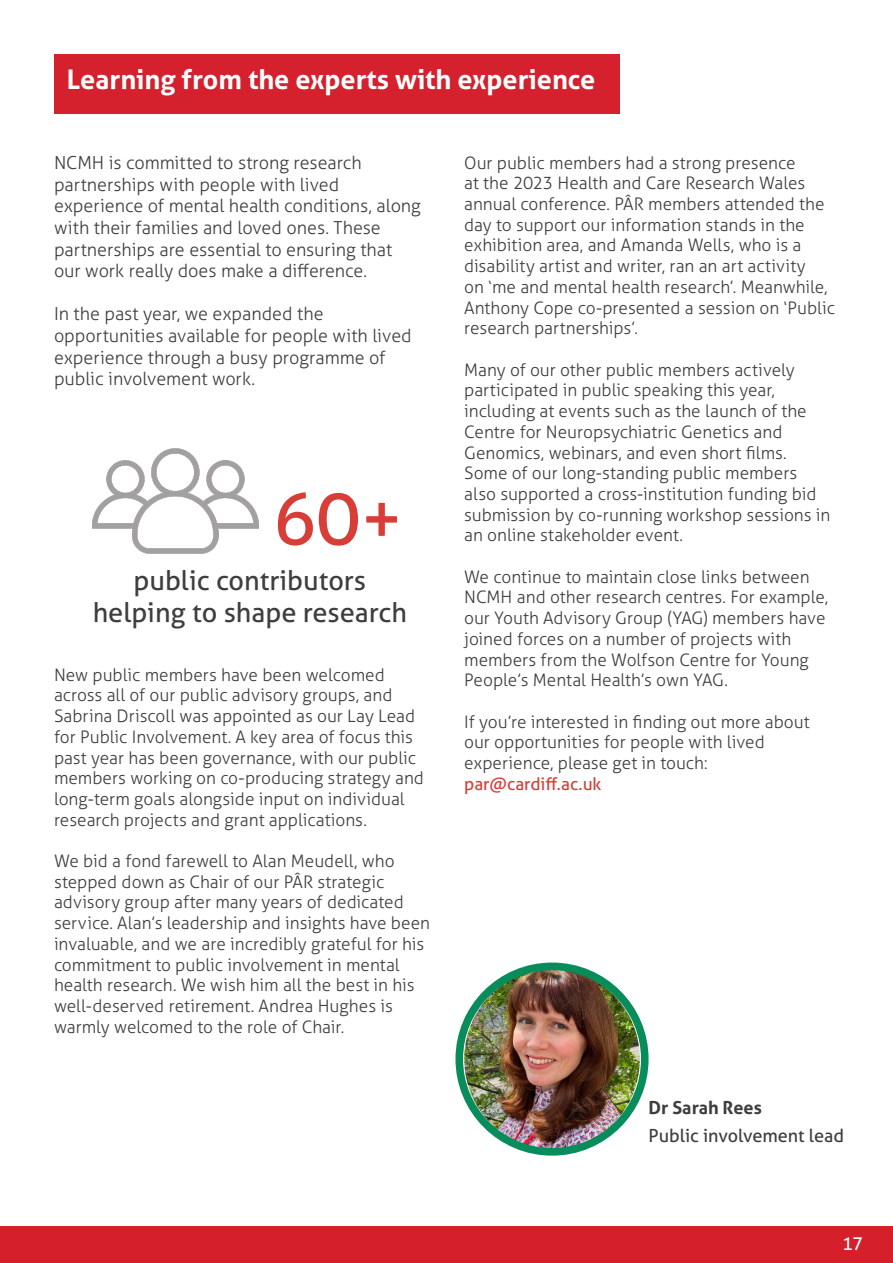
<style>
.page{position:relative;width:893px;height:1263px;background:#fff}
.page>*{position:absolute;margin:0;border:0;box-sizing:border-box;transform-origin:0 0}
.t1{font:72px "Aller";color:#d83e37}
.t2{font:27px/32.4px "Aller";color:#3e3e3f;text-align:center}
.t3{font:700 27px "Aller";color:#fff}
.t4{font:300 18px/21.6px "Aller";letter-spacing:-.005em;color:#3e3e3f}
.t5{font:18px "Aller";color:#3e3e3f}
.t6{font:700 18px "Aller";color:#3e3e3f}
.t7{font:18px "Aller";color:#fff}
.t8{font:300 17.25px/20.7px "Aller";color:#3e3e3f}
.t9{font:17.25px "Aller";color:#d83e37}
</style>
<div class="page">
<div style="left:0;top:1227px;width:893px;height:36px;background:#d5202c"></div>
<div style="left:54px;top:54px;width:565px;height:60px;background:#d5202d"></div>
<img style="left:464px;top:971px;width:176px;height:178px">
<div style="left:455px;top:962px;width:194px;height:193px;border:8px solid #078c5c;border-radius:50%"></div>
<img style="left:92px;top:448px;width:166px;height:106px">
<p class="t3" style="left:67px;top:63px;width:530px">Learning from the experts with experience</p>
<p class="t4" style="left:54px;top:152px;width:368px">NCMH is committed to strong research partnerships with people with lived experience of mental health conditions, along with their families and loved ones. These partnerships are essential to ensuring that our work really does make a difference.</p>
<p class="t4" style="left:54px;top:303px;width:359px">In the past year, we expanded the opportunities available for people with lived experience through a busy programme of public involvement work.</p>
<p class="t1" style="left:274px;top:474px;width:131px">60+</p>
<p class="t2" style="left:93px;top:564px;width:316px">public contributors helping to shape research</p>
<p class="t8" style="left:54px;top:664px;width:372px">New public members have been welcomed across all of our public advisory groups, and Sabrina Driscoll was appointed as our Lay Lead for Public Involvement. A key area of focus this past year has been governance, with our public members working on co-producing strategy and long-term goals alongside input on individual research projects and grant applications.</p>
<p class="t8" style="left:54px;top:850px;width:378px">We bid a fond farewell to Alan Meudell, who stepped down as Chair of our PÂR strategic advisory group after many years of dedicated service. Alan’s leadership and insights have been invaluable, and we are incredibly grateful for his commitment to public involvement in mental health research. We wish him all the best in his well-deserved retirement. Andrea Hughes is warmly welcomed to the role of Chair.</p>
<p class="t8" style="left:464px;top:152px;width:372px">Our public members had a strong presence<br>at the 2023 Health and Care Research Wales annual conference. PÂR members attended the day to support our information stands in the exhibition area, and Amanda Wells, who is a disability artist and writer, ran an art activity<br>on ‘me and mental health research’. Meanwhile, Anthony Cope co-presented a session on ‘Public research partnerships’.</p>
<p class="t8" style="left:464px;top:359px;width:368px">Many of our other public members actively participated in public speaking this year, including at events such as the launch of the Centre for Neuropsychiatric Genetics and Genomics, webinars, and even short films.<br>Some of our long-standing public members also supported a cross-institution funding bid submission by co-running workshop sessions in an online stakeholder event.</p>
<p class="t8" style="left:464px;top:566px;width:366px">We continue to maintain close links between NCMH and other research centres. For example, our Youth Advisory Group (YAG) members have joined forces on a number of projects with members from the Wolfson Centre for Young People’s Mental Health’s own YAG.</p>
<p class="t8" style="left:464px;top:711px;width:347px">If you’re interested in finding out more about our opportunities for people with lived experience, please get in touch:</p>
<p class="t9" style="left:464px;top:773px;width:139px">par@cardiff.ac.uk</p>
<p class="t6" style="left:649px;top:1096px;width:115px">Dr Sarah Rees</p>
<p class="t5" style="left:649px;top:1124px;width:197px">Public involvement lead</p>
<p class="t7" style="left:842px;top:1232px;width:22px">17</p>
</div>
